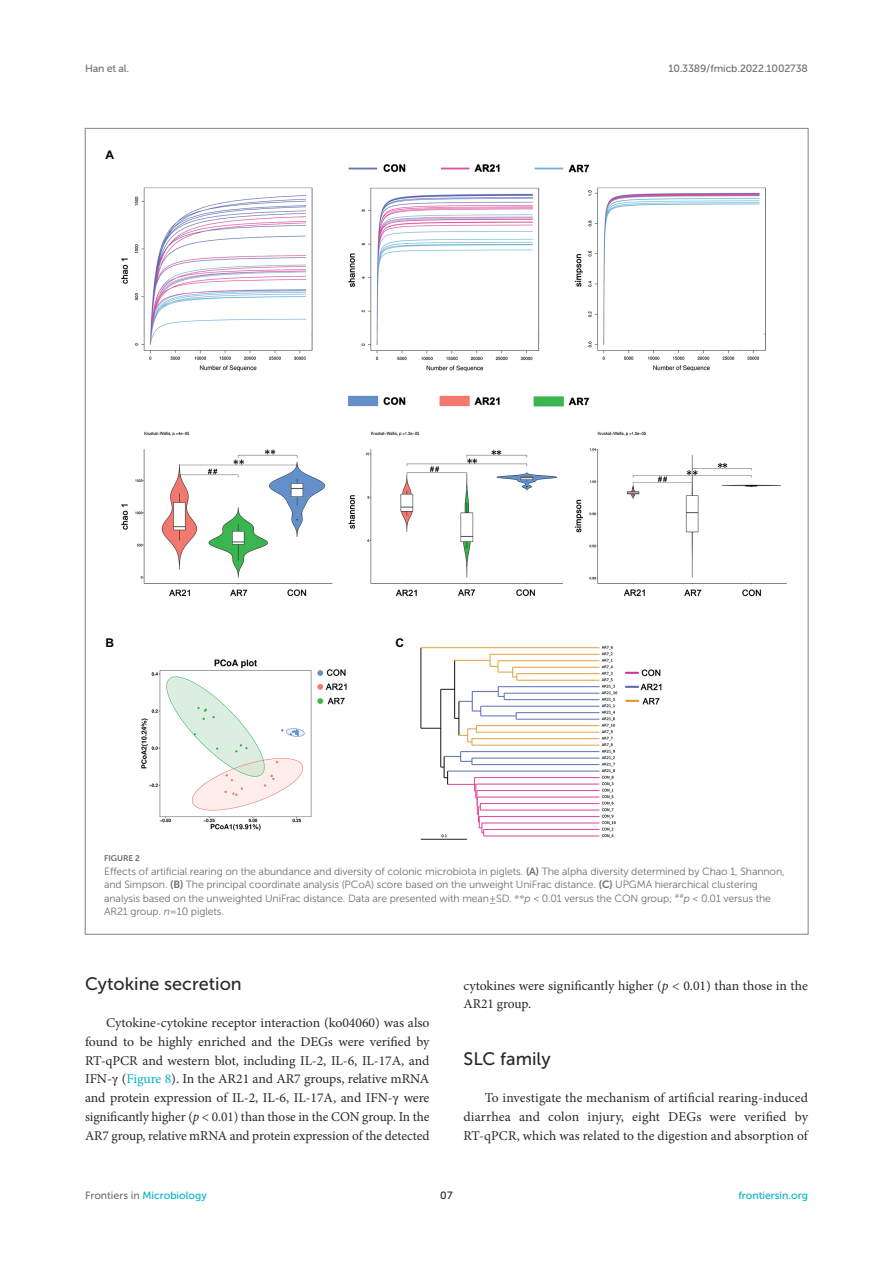
<style>
.page{position:relative;width:893px;height:1263px;background:#fff}
.page>*{position:absolute;margin:0;border:0;box-sizing:border-box;transform-origin:0 0}
.HEAD_2{font:18px "Museo Sans 500";color:#292929}
.TEXT_FLUSH{font:13.5px/18.8px "Minion Pro";letter-spacing:-.005em;color:#292929;text-align:justify}
.t1{font:700 12px "Arial";color:#000001}
.FIG_LEG{font:10.5px/13.5px "Museo Sans 300";letter-spacing:-.01em;color:#6f6f70}
.t2{font:10.5px "Museo Sans 500";color:#00b3c3}
.t3{font:10.5px "Museo Sans 500";letter-spacing:-.015em;color:#6f6f70}
.t4{font:10.5px "Museo Sans 500";color:#231f20}
.FIG_HD{font:8.25px "Museo Sans 700";letter-spacing:-.01em;color:#6f6f70}
.s1{font-family:"Museo Sans 700"}
.s2{font-family:"STIX General"}
.s3{font-style:italic}
.s4{color:#00b3c3}
.s5{color:#6f6f70}
</style>
<div class="page">
<img style="left:121px;top:164px;width:666px;height:676px">
<p class="t3" style="left:85px;top:63px;width:46px">Han et al.</p>
<p class="t3" style="left:668px;top:63px;width:141px">10.3389/fmicb.2022.1002738</p>
<p class="t1" style="left:106px;top:146px;width:10px">A</p>
<p class="t1" style="left:106px;top:634px;width:10px">B</p>
<p class="t1" style="left:395px;top:634px;width:10px">C</p>
<p class="FIG_HD" style="left:104px;top:854px;width:37px">FIGURE 2</p>
<p class="FIG_LEG" style="left:104px;top:864px;width:682px">Effects of artificial rearing on the abundance and diversity of colonic microbiota in piglets. <span class="s1">(A)</span> The alpha diversity determined by Chao 1, Shannon, and Simpson. <span class="s1">(B)</span> The principal coordinate analysis (PCoA) score based on the unweight UniFrac distance. <span class="s1">(C)</span> UPGMA hierarchical clustering analysis based on the unweighted UniFrac distance. Data are presented with mean ± SD. <span class="s2">**</span><span class="s3">p</span> &lt; 0.01 versus the CON group; <sup>##</sup><span class="s3">p</span> &lt; 0.01 versus the AR21 group. <span class="s3">n</span> = 10 piglets.</p>
<p class="HEAD_2" style="left:85px;top:973px;width:158px">Cytokine secretion</p>
<p class="TEXT_FLUSH" style="left:85px;top:1013px;width:346px;text-indent:21px">Cytokine-cytokine receptor interaction (ko04060) was also found to be highly enriched and the DEGs were verified by RT-qPCR and western blot, including IL-2, IL-6, IL-17A, and IFN-<span class="s2">γ</span> (<span class="s4">Figure 8</span>). In the AR21 and AR7 groups, relative mRNA and protein expression of IL-2, IL-6, IL-17A, and IFN-<span class="s2">γ</span> were significantly higher (<span class="s3">p</span> &lt; 0.01) than those in the CON group. In the AR7 group, relative mRNA and protein expression of the detected</p>
<p class="TEXT_FLUSH" style="left:463px;top:976px;width:346px">cytokines were significantly higher (<span class="s3">p</span> &lt; 0.01) than those in the<br>AR21 group.</p>
<p class="HEAD_2" style="left:463px;top:1048px;width:89px">SLC family</p>
<p class="TEXT_FLUSH" style="left:463px;top:1088px;width:346px;text-indent:21px">To investigate the mechanism of artificial rearing-induced diarrhea and colon injury, eight DEGs were verified by RT-qPCR, which was related to the digestion and absorption of</p>
<p class="t2" style="left:85px;top:1190px;width:123px"><span class="s5">Frontiers in</span> Microbiology</p>
<p class="t4" style="left:440px;top:1190px;width:14px">07</p>
<p class="t2" style="left:738px;top:1190px;width:71px">frontiersin.org</p>
</div>
